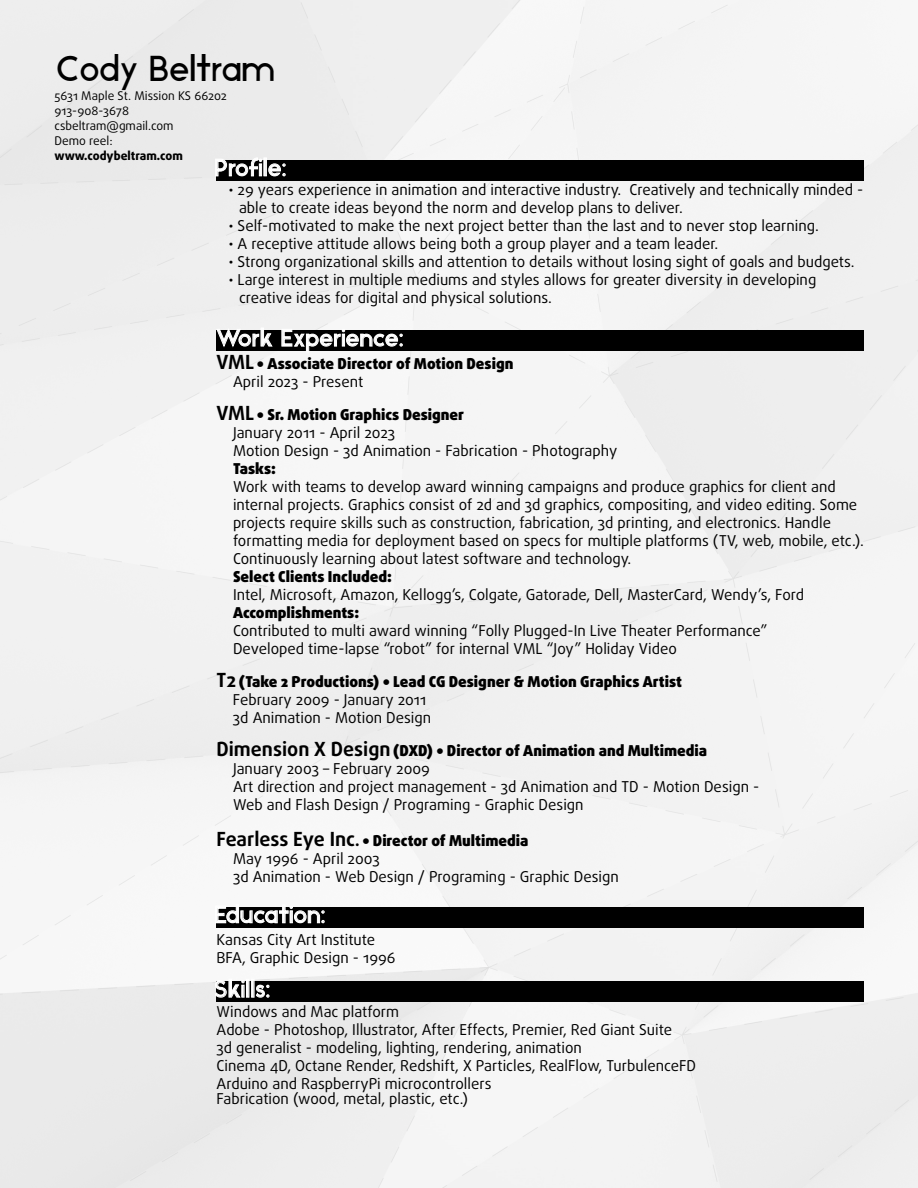
<style>
.page{position:relative;width:918px;height:1188px;background:#fff}
.page>*{position:absolute;margin:0;border:0;box-sizing:border-box;transform-origin:0 0}
.t1{font:36px "Ikaros";color:#000}
.t2{font:24px "Ikaros";letter-spacing:.025em;color:#fff}
.t3{font:15px/18px "Daxline Pro";color:#000}
.t4{font:900 15px/18px "Daxline Pro";color:#000}
.t5{font:12px/15px "Daxline Pro";color:#000}
.t6{font:800 12px "Daxline Pro";color:#000}
.s1{font-weight:700;font-size:19.5px}
.s2{font-weight:400}
.s3{font-weight:900}
.s4{font-weight:700;font-size:16.5px}
</style>
<div class="page">
<div style="left:216px;top:330px;width:648px;height:21px;background:#000"></div>
<svg style="left:216px;top:328px;width:56px;height:19px"></svg>
<svg style="left:282px;top:329px;width:121px;height:23px"></svg>
<div style="left:216px;top:160px;width:648px;height:21px;background:#000"></div>
<svg style="left:215px;top:158px;width:47px;height:18px"></svg>
<div style="left:264px;top:158px;width:3px;height:18px;border:1px solid #fff"></div>
<svg style="left:268px;top:163px;width:17px;height:13px"></svg>
<div style="left:216px;top:907px;width:648px;height:21px;background:#000"></div>
<svg style="left:215px;top:904px;width:109px;height:19px"></svg>
<div style="left:216px;top:981px;width:648px;height:21px;background:#000"></div>
<svg style="left:215px;top:979px;width:29px;height:19px"></svg>
<div style="left:246px;top:979px;width:3px;height:18px;border:1px solid #fff"></div>
<div style="left:251px;top:979px;width:3px;height:18px;border:1px solid #fff"></div>
<svg style="left:256px;top:985px;width:13px;height:13px"></svg>
<h1 class="t1" style="left:56px;top:48px;width:220px">Cody Beltram</h1>
<p class="t5" style="left:55px;top:88px;width:174px">5631 Maple St. Mission KS 66202<br>913-908-3678 csbeltram@gmail.com<br>Demo reel:</p>
<p class="t6" style="left:55px;top:148px;width:130px">www.codybeltram.com</p>
<h2 class="t2" style="left:214px;top:154px;width:73px">Profile:</h2>
<p class="t3" style="left:239px;top:181px;width:626px;text-indent:-10px">• 29 years experience in animation and interactive industry. Creatively and technically minded - able to create ideas beyond the norm and develop plans to deliver.</p>
<p class="t3" style="left:229px;top:217px;width:592px">• Self-motivated to make the next project better than the last and to never stop learning.</p>
<p class="t3" style="left:229px;top:235px;width:491px">• A receptive attitude allows being both a group player and a team leader.</p>
<p class="t3" style="left:229px;top:253px;width:628px">• Strong organizational skills and attention to details without losing sight of goals and budgets.</p>
<p class="t3" style="left:239px;top:271px;width:579px;text-indent:-10px">• Large interest in multiple mediums and styles allows for greater diversity in developing creative ideas for digital and physical solutions.</p>
<h2 class="t2" style="left:216px;top:324px;width:189px">Work Experience:</h2>
<p class="t4" style="left:233px;top:355px;width:282px;text-indent:-17px"><span class="s1">VML</span> • Associate Director of Motion Design<br><span class="s2">April 2023 - Present</span></p>
<p class="t3" style="left:233px;top:406px;width:386px;text-indent:-17px"><span class="s1">VML</span> <span class="s3">• Sr. Motion Graphics Designer<br></span>January 2011 - April 2023<br>Motion Design - 3d Animation - Fabrication - Photography</p>
<p class="t4" style="left:233px;top:460px;width:45px">Tasks:</p>
<p class="t3" style="left:233px;top:478px;width:632px">Work with teams to develop award winning campaigns and produce graphics for client and internal projects. Graphics consist of 2d and 3d graphics, compositing, and video editing. Some projects require skills such as construction, fabrication, 3d printing, and electronics. Handle formatting media for deployment based on specs for multiple platforms (TV, web, mobile, etc.).<br>Continuously learning about latest software and technology.</p>
<p class="t4" style="left:233px;top:568px;width:161px">Select Clients Included:</p>
<p class="t3" style="left:233px;top:586px;width:573px">Intel, Microsoft, Amazon, Kellogg’s, Colgate, Gatorade, Dell, MasterCard, Wendy’s, Ford</p>
<p class="t4" style="left:233px;top:604px;width:128px">Accomplishments:</p>
<p class="t3" style="left:233px;top:622px;width:536px">Contributed to multi award winning “Folly Plugged-In Live Theater Performance”<br>Developed time-lapse “robot” for internal VML “Joy” Holiday Video</p>
<p class="t4" style="left:233px;top:673px;width:450px;text-indent:-16px"><span class="s1">T2</span> (Take 2 Productions) • Lead CG Designer &amp; Motion Graphics Artist<br><span class="s2">February 2009 - January 2011<br>3d Animation - Motion Design</span></p>
<p class="t3" style="left:233px;top:742px;width:528px;text-indent:-17px"><span class="s1">Dimension X Design</span> <span class="s3">(DXD) • Director of Animation and Multimedia </span>January 2003 – February 2009<br>Art direction and project management - 3d Animation and TD - Motion Design - Web and Flash Design / Programing - Graphic Design</p>
<p class="t3" style="left:233px;top:832px;width:387px;text-indent:-17px"><span class="s1">Fearless Eye Inc</span><span class="s4">.</span> <span class="s3">• Director of Multimedia<br></span>May 1996 - April 2003<br>3d Animation - Web Design / Programing - Graphic Design</p>
<h2 class="t2" style="left:214px;top:900px;width:112px">Education:</h2>
<p class="t3" style="left:217px;top:930px;width:181px">Kansas City Art Institute<br>BFA, Graphic Design - 1996</p>
<p class="t3" style="left:217px;top:1002px;width:481px">Windows and Mac platform<br>Adobe - Photoshop, Illustrator, After Effects, Premier, Red Giant Suite<br>3d generalist - modeling, lighting, rendering, animation<br>Cinema 4D, Octane Render, Redshift, X Particles, RealFlow, TurbulenceFD Arduino and RaspberryPi microcontrollers</p>
<p class="t3" style="left:217px;top:1089px;width:253px">Fabrication (wood, metal, plastic, etc.)</p>
<h2 class="t2" style="left:214px;top:975px;width:57px">Skills:</h2>
</div>
